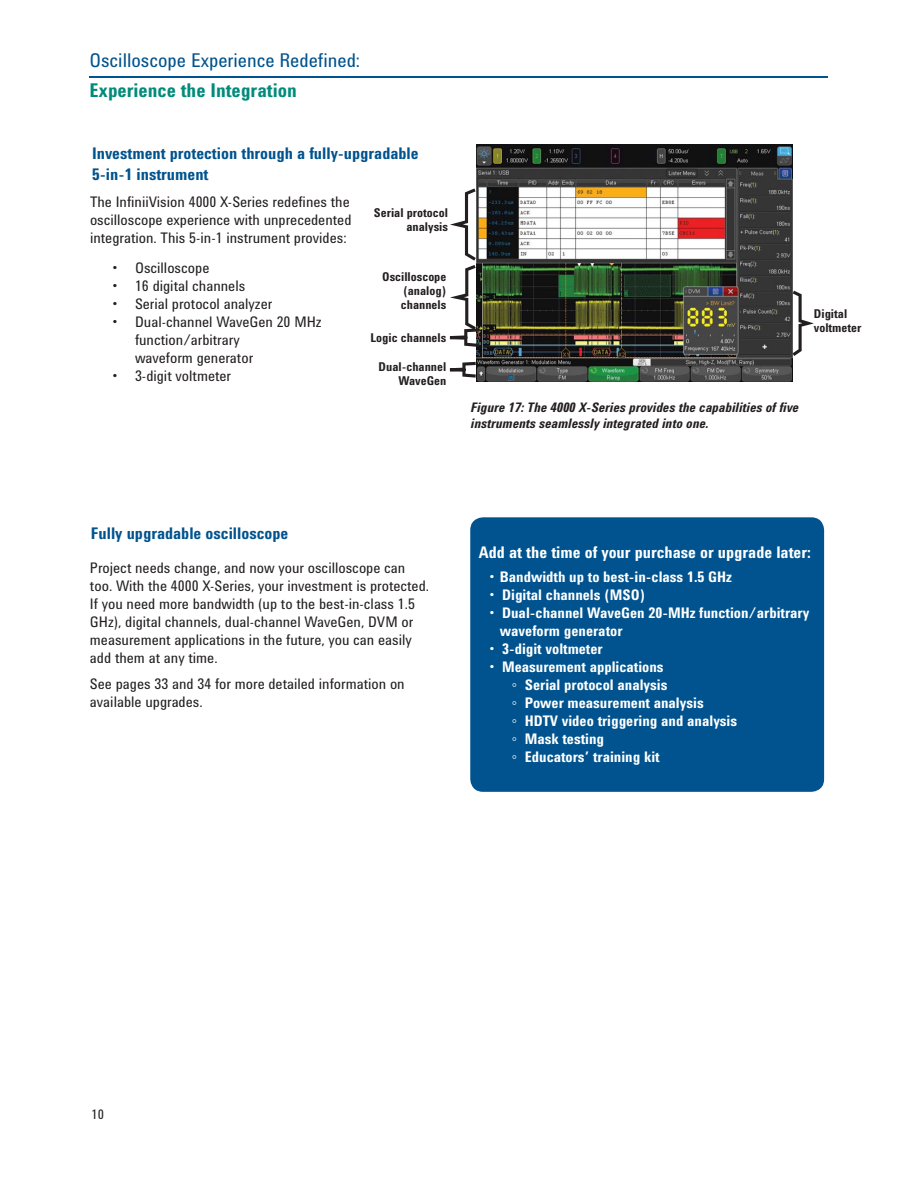
<style>
.page{position:relative;width:918px;height:1188px;background:#fff}
.page>*{position:absolute;margin:0;border:0;box-sizing:border-box;transform-origin:0 0}
.t1{font:19.5px "Agilent Condensed CFF";color:#00538e}
.t2{font:700 19.5px "Agilent Condensed CFF";color:#008b7a}
.t3{font:700 16.5px/21px "Agilent Condensed CFF";color:#00538e}
.t4{font:700 16.5px "Agilent Condensed CFF";color:#fff}
.t5{font:15px/18px "Agilent Condensed CFF";color:#231f20}
.t6{font:700 15px/18px "Agilent Condensed CFF";color:#fff}
.t7{font:italic 700 13.5px/16.5px "Agilent Condensed CFF";color:#231f20}
.t8{font:13.5px "Agilent Condensed CFF";color:#231f20}
.t9{font:700 12.45px/14.1px "Agilent Condensed CFF";color:#231f20;text-align:right}
</style>
<div class="page">
<img style="left:477px;top:144px;width:315px;height:237px">
<svg style="left:450px;top:188px;width:29px;height:159px"></svg>
<svg style="left:450px;top:362px;width:26px;height:16px"></svg>
<svg style="left:792px;top:291px;width:22px;height:65px"></svg>
<div style="left:470px;top:517px;width:354px;height:275px;background:#00538e;border-radius:13px"></div>
<hr style="left:90px;top:77px;width:738px;height:1px;background:#00538e">
<h1 class="t1" style="left:89px;top:53px;width:272px">Oscilloscope Experience Redefined:</h1>
<h1 class="t2" style="left:89px;top:83px;width:209px">Experience the Integration</h1>
<p class="t3" style="left:92px;top:145px;width:328px">Investment protection through a fully-upgradable<br>5-in-1 instrument</p>
<p class="t5" style="left:90px;top:194px;width:263px;text-align:justify">The InfiniiVision 4000 X-Series redefines the oscilloscope experience with unprecedented integration. This 5-in-1 instrument provides:</p>
<p class="t5" style="left:112px;top:260px;width:98px">• Oscilloscope</p>
<p class="t5" style="left:112px;top:278px;width:134px">• 16 digital channels</p>
<p class="t5" style="left:112px;top:296px;width:161px">• Serial protocol analyzer</p>
<p class="t5" style="left:135px;top:314px;width:188px;text-indent:-22px">• Dual-channel WaveGen 20 MHz function/arbitrary<br>waveform generator</p>
<p class="t5" style="left:112px;top:368px;width:120px">• 3-digit voltmeter</p>
<p class="t9" style="left:374px;top:207px;width:76px">Serial protocol analysis</p>
<p class="t9" style="left:401px;top:271px;width:47px;text-align:justify;text-indent:-19px">Oscilloscope (analog) channels</p>
<p class="t9" style="left:371px;top:332px;width:77px">Logic channels</p>
<p class="t9" style="left:379px;top:361px;width:69px">Dual-channel<br>WaveGen</p>
<p class="t9" style="left:814px;top:308px;width:49px;text-align:left">Digital voltmeter</p>
<p class="t7" style="left:470px;top:400px;width:330px">Figure 17: The 4000 X-Series provides the capabilities of five instruments seamlessly integrated into one.</p>
<p class="t3" style="left:91px;top:524px;width:199px">Fully upgradable oscilloscope</p>
<p class="t5" style="left:90px;top:561px;width:341px">Project needs change, and now your oscilloscope can too. With the 4000 X-Series, your investment is protected.<br>If you need more bandwidth (up to the best-in-class 1.5<br>GHz), digital channels, dual-channel WaveGen, DVM or measurement applications in the future, you can easily add them at any time.</p>
<p class="t5" style="left:90px;top:676px;width:316px">See pages 33 and 34 for more detailed information on available upgrades.</p>
<p class="t4" style="left:479px;top:546px;width:333px">Add at the time of your purchase or upgrade later:</p>
<p class="t6" style="left:489px;top:570px;width:244px">• Bandwidth up to best-in-class 1.5 GHz</p>
<p class="t6" style="left:489px;top:588px;width:157px">• Digital channels (MSO)</p>
<p class="t6" style="left:500px;top:606px;width:311px;text-indent:-10px">• Dual-channel WaveGen 20-MHz function/arbitrary waveform generator</p>
<p class="t6" style="left:489px;top:642px;width:115px">• 3-digit voltmeter</p>
<p class="t6" style="left:512px;top:660px;width:227px;text-indent:-22px">• Measurement applications<br>◦ Serial protocol analysis<br>◦ Power measurement analysis<br>◦ HDTV video triggering and analysis ◦ Mask testing<br>◦ Educators’ training kit</p>
<p class="t8" style="left:91px;top:1109px;width:14px">10</p>
</div>
